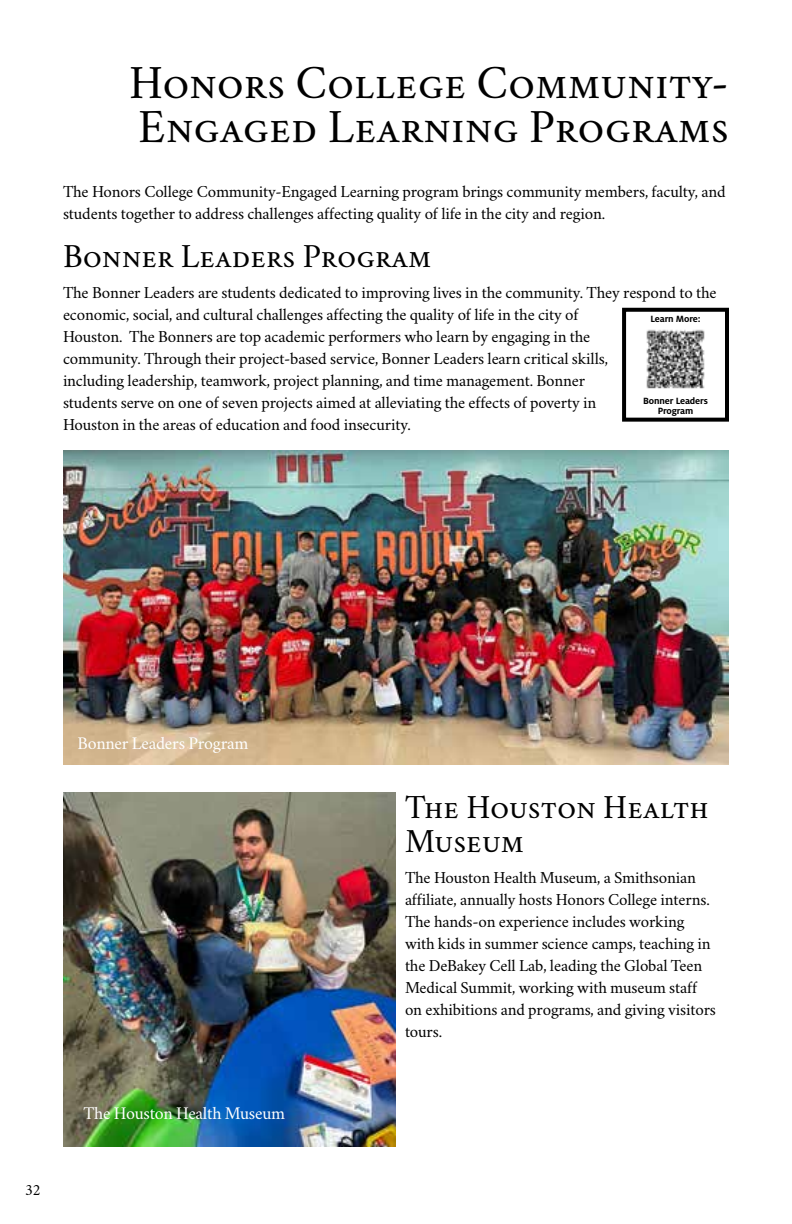
<style>
.page{position:relative;width:792px;height:1224px;background:#fff}
.page>*{position:absolute;margin:0;border:0;box-sizing:border-box;transform-origin:0 0}
.t1{font:48px/44px "Crimson";color:#000}
.t2{font:34px/34px "Crimson";color:#000}
.t3{font:18px "Crimson";letter-spacing:-.015em;color:#fff}
.t4{font:17px/22px "Crimson";letter-spacing:-.01em;color:#000}
.t5{font:16px "Crimson";color:#000}
.t6{font:700 10px/10px "Milo OT";letter-spacing:-.015em;color:#000;text-align:center}
</style>
<div class="page">
<img style="left:63px;top:451px;width:666px;height:314px">
<img style="left:63px;top:792px;width:333px;height:355px">
<div style="left:622px;top:308px;width:107px;height:114px;border:4px solid #000"></div>
<img style="left:646px;top:329px;width:59px;height:60px">
<h1 class="t1" style="left:129px;top:54px;width:601px">Honors College Community-<br>Engaged Learning Programs</h1>
<p class="t4" style="left:63px;top:178px;width:664px">The Honors College Community-Engaged Learning program brings community members, faculty, and students together to address challenges affecting quality of life in the city and region.</p>
<h2 class="t2" style="left:63px;top:235px;width:370px">Bonner Leaders Program</h2>
<p class="t4" style="left:63px;top:279px;width:655px">The Bonner Leaders are students dedicated to improving lives in the community. They respond to the economic, social, and cultural challenges affecting the quality of life in the city of<br>Houston. The Bonners are top academic performers who learn by engaging in the<br>community. Through their project-based service, Bonner Leaders learn critical skills,<br>including leadership, teamwork, project planning, and time management. Bonner<br>students serve on one of seven projects aimed at alleviating the effects of poverty in<br>Houston in the areas of education and food insecurity.</p>
<p class="t6" style="left:650px;top:314px;width:52px">Learn More:</p>
<p class="t6" style="left:643px;top:395px;width:66px">Bonner Leaders<br>Program</p>
<p class="t3" style="left:78px;top:729px;width:171px">Bonner Leaders Program</p>
<p class="t5" style="left:25px;top:1177px;width:17px">32</p>
<p class="t3" style="left:84px;top:1099px;width:201px">The Houston Health Museum</p>
<h2 class="t2" style="left:405px;top:786px;width:305px">The Houston Health<br>Museum</h2>
<p class="t4" style="left:405px;top:865px;width:313px">The Houston Health Museum, a Smithsonian affiliate, annually hosts Honors College interns.<br>The hands-on experience includes working with kids in summer science camps, teaching in the DeBakey Cell Lab, leading the Global Teen Medical Summit, working with museum staff on exhibitions and programs, and giving visitors tours.</p>
</div>
